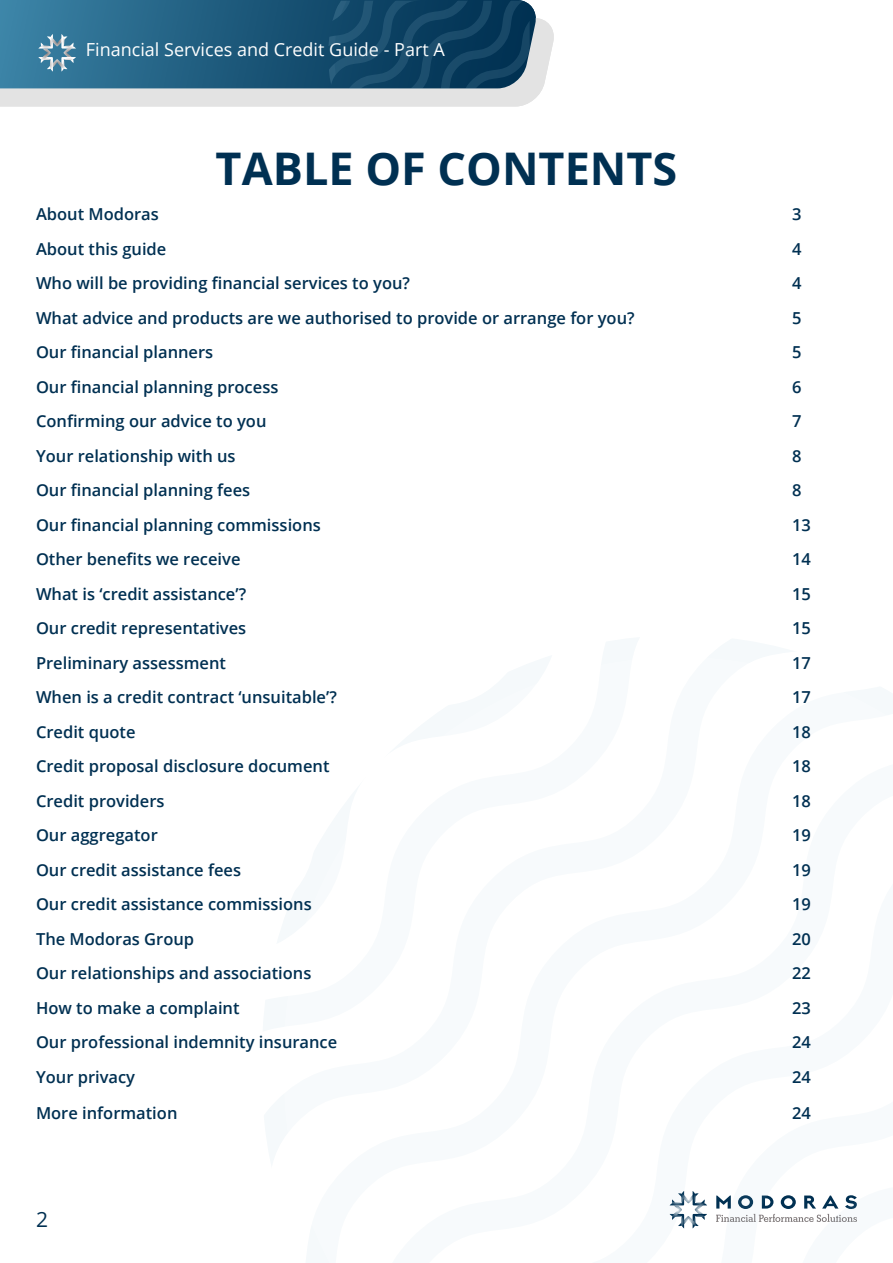
<style>
.page{position:relative;width:893px;height:1263px;background:#fff}
.page>*{position:absolute;margin:0;border:0;box-sizing:border-box;transform-origin:0 0}
.t1{font:700 45px "Open Sans";color:#003052}
.t2{font:21px "Open Sans";color:#fff}
.t3{font:21px "Open Sans";color:#003052}
.t4{font:18px "Open Sans";color:#fff}
.t5{font:600 16.5px "Open Sans";color:#003052}
.s1{font-size:31.5px}
</style>
<div class="page">
<svg style="left:669px;top:1191px;width:188px;height:38px"></svg>
<svg style="left:0;top:18px;width:554px;height:88px;background:#e3e3e3"></svg>
<svg style="left:0;top:0;width:538px;height:88px;background:#347495"></svg>
<svg style="left:192px;top:1px;width:338px;height:88px;background:#164c6c"></svg>
<svg style="left:38px;top:34px;width:38px;height:38px"></svg>
<p class="t2" style="left:38px;top:33px;width:165px"><span class="s1">2</span> Privacy Policy</p>
<p class="t4" style="left:86px;top:37px;width:360px">Financial Services and Credit Guide - Part A</p>
<h1 class="t1" style="left:216px;top:137px;width:463px">TABLE OF CONTENTS</h1>
<p class="t5" style="left:36px;top:203px;width:124px">About Modoras</p>
<p class="t5" style="left:792px;top:203px;width:11px">3</p>
<p class="t5" style="left:36px;top:237px;width:132px">About this guide</p>
<p class="t5" style="left:792px;top:237px;width:11px">4</p>
<p class="t5" style="left:36px;top:272px;width:376px">Who will be providing financial services to you?</p>
<p class="t5" style="left:792px;top:272px;width:11px">4</p>
<p class="t5" style="left:36px;top:306px;width:600px">What advice and products are we authorised to provide or arrange for you?</p>
<p class="t5" style="left:792px;top:306px;width:11px">5</p>
<p class="t5" style="left:36px;top:341px;width:179px">Our financial planners</p>
<p class="t5" style="left:792px;top:341px;width:11px">5</p>
<p class="t5" style="left:36px;top:375px;width:244px">Our financial planning process</p>
<p class="t5" style="left:792px;top:375px;width:11px">6</p>
<p class="t5" style="left:36px;top:410px;width:232px">Confirming our advice to you</p>
<p class="t5" style="left:792px;top:410px;width:11px">7</p>
<p class="t5" style="left:36px;top:444px;width:201px">Your relationship with us</p>
<p class="t5" style="left:792px;top:444px;width:11px">8</p>
<p class="t5" style="left:36px;top:479px;width:216px">Our financial planning fees</p>
<p class="t5" style="left:792px;top:479px;width:11px">8</p>
<p class="t5" style="left:36px;top:513px;width:286px">Our financial planning commissions</p>
<p class="t5" style="left:792px;top:513px;width:20px">13</p>
<p class="t5" style="left:36px;top:548px;width:206px">Other benefits we receive</p>
<p class="t5" style="left:792px;top:548px;width:20px">14</p>
<p class="t5" style="left:36px;top:582px;width:212px">What is ‘credit assistance’?</p>
<p class="t5" style="left:792px;top:582px;width:20px">15</p>
<p class="t5" style="left:36px;top:617px;width:212px">Our credit representatives</p>
<p class="t5" style="left:792px;top:617px;width:20px">15</p>
<p class="t5" style="left:36px;top:651px;width:192px">Preliminary assessment</p>
<p class="t5" style="left:792px;top:651px;width:20px">17</p>
<p class="t5" style="left:36px;top:686px;width:302px">When is a credit contract ‘unsuitable’?</p>
<p class="t5" style="left:792px;top:686px;width:20px">17</p>
<p class="t5" style="left:36px;top:720px;width:101px">Credit quote</p>
<p class="t5" style="left:792px;top:720px;width:20px">18</p>
<p class="t5" style="left:36px;top:755px;width:295px">Credit proposal disclosure document</p>
<p class="t5" style="left:792px;top:755px;width:20px">18</p>
<p class="t5" style="left:36px;top:789px;width:130px">Credit providers</p>
<p class="t5" style="left:792px;top:789px;width:20px">18</p>
<p class="t5" style="left:36px;top:824px;width:123px">Our aggregator</p>
<p class="t5" style="left:792px;top:824px;width:20px">19</p>
<p class="t5" style="left:36px;top:858px;width:207px">Our credit assistance fees</p>
<p class="t5" style="left:792px;top:858px;width:20px">19</p>
<p class="t5" style="left:36px;top:893px;width:277px">Our credit assistance commissions</p>
<p class="t5" style="left:792px;top:893px;width:20px">19</p>
<p class="t5" style="left:36px;top:927px;width:160px">The Modoras Group</p>
<p class="t5" style="left:792px;top:927px;width:20px">20</p>
<p class="t5" style="left:36px;top:962px;width:277px">Our relationships and associations</p>
<p class="t5" style="left:792px;top:962px;width:20px">22</p>
<p class="t5" style="left:36px;top:996px;width:205px">How to make a complaint</p>
<p class="t5" style="left:792px;top:996px;width:20px">23</p>
<p class="t5" style="left:36px;top:1031px;width:303px">Our professional indemnity insurance</p>
<p class="t5" style="left:792px;top:1031px;width:20px">24</p>
<p class="t5" style="left:36px;top:1065px;width:101px">Your privacy</p>
<p class="t5" style="left:792px;top:1065px;width:20px">24</p>
<p class="t5" style="left:36px;top:1101px;width:143px">More information</p>
<p class="t5" style="left:792px;top:1101px;width:20px">24</p>
<p class="t3" style="left:36px;top:1204px;width:14px">2</p>
</div>
